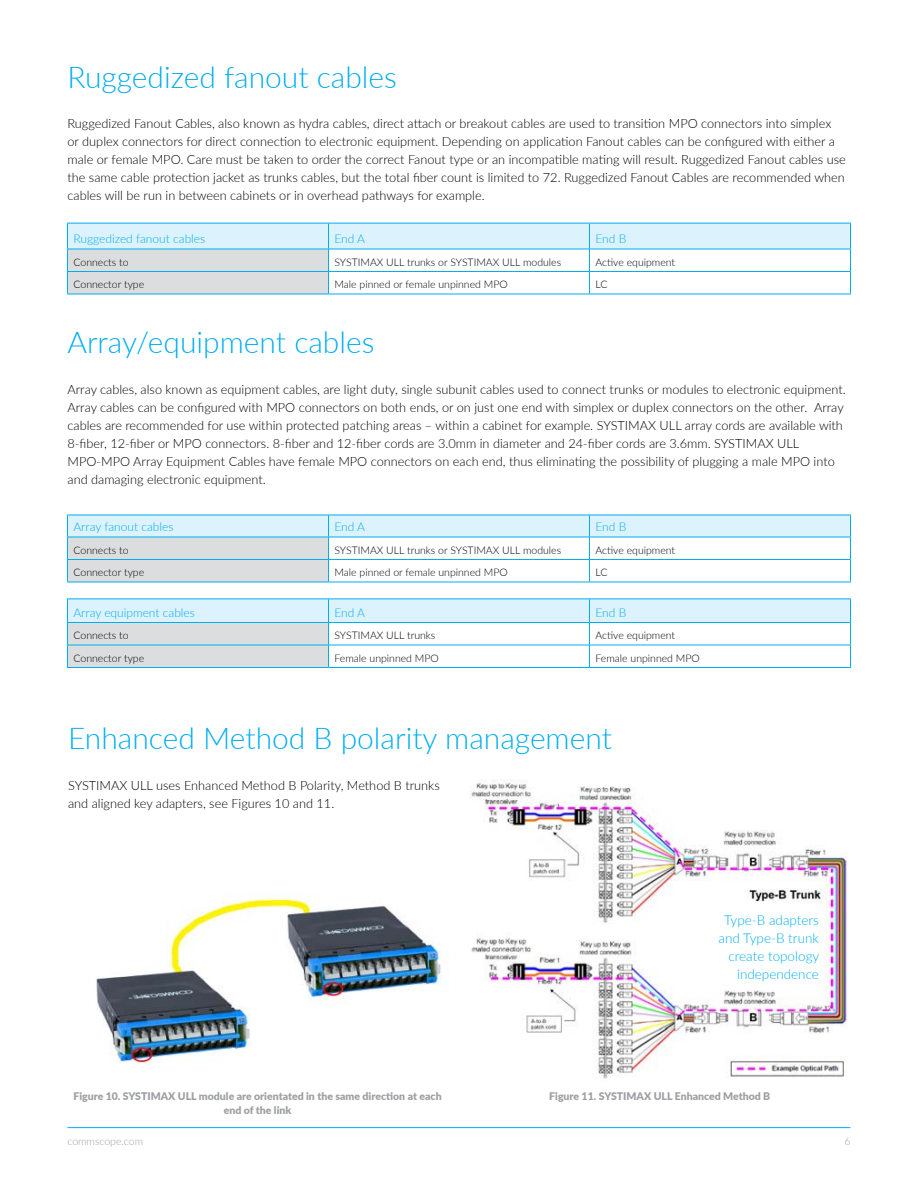
<style>
.page{position:relative;width:918px;height:1188px;background:#fff}
.page>*{position:absolute;margin:0;border:0;box-sizing:border-box;transform-origin:0 0}
.t1{font:300 30px "Lato";color:#00aeef}
.t2{font:300 13.5px/18px "Lato";color:#00aeef;text-align:right}
.t3{font:300 12.75px/18px "Lato";color:#000}
.t4{font:300 12px "Lato";color:#00aeef}
.t5{font:300 10.5px "Lato";color:#000}
.t6{font:900 10.5px/13.5px "Lato";color:#9d9fa2;text-align:center}
.t7{font:300 10.5px "Lato";color:#9d9fa2}
</style>
<div class="page">
<hr style="left:68px;top:1127px;width:782px;height:1px;background:#00aeef">
<svg style="left:67px;top:223px;width:784px;height:71px"></svg>
<hr style="left:67px;top:294px;width:261px;height:1px;background:#00aeef">
<hr style="left:328px;top:294px;width:262px;height:1px;background:#00aeef">
<hr style="left:590px;top:294px;width:261px;height:1px;background:#00aeef">
<svg style="left:67px;top:515px;width:784px;height:67px"></svg>
<hr style="left:67px;top:582px;width:261px;height:1px;background:#00aeef">
<hr style="left:328px;top:582px;width:262px;height:1px;background:#00aeef">
<hr style="left:590px;top:582px;width:261px;height:1px;background:#00aeef">
<hr style="left:67px;top:598px;width:261px;height:1px;background:#00aeef">
<hr style="left:328px;top:598px;width:262px;height:1px;background:#00aeef">
<hr style="left:590px;top:598px;width:261px;height:1px;background:#00aeef">
<svg style="left:67px;top:599px;width:784px;height:68px"></svg>
<hr style="left:67px;top:667px;width:261px;height:1px;background:#00aeef">
<hr style="left:328px;top:667px;width:262px;height:1px;background:#00aeef">
<hr style="left:590px;top:667px;width:261px;height:1px;background:#00aeef">
<img style="left:96px;top:893px;width:346px;height:170px">
<img style="left:470px;top:780px;width:377px;height:299px">
<h1 class="t1" style="left:68px;top:56px;width:331px">Ruggedized fanout cables</h1>
<p class="t3" style="left:68px;top:114px;width:780px">Ruggedized Fanout Cables, also known as hydra cables, direct attach or breakout cables are used to transition MPO connectors into simplex or duplex connectors for direct connection to electronic equipment. Depending on application Fanout cables can be configured with either a male or female MPO. Care must be taken to order the correct Fanout type or an incompatible mating will result. Ruggedized Fanout cables use the same cable protection jacket as trunks cables, but the total fiber count is limited to 72. Ruggedized Fanout Cables are recommended when cables will be run in between cabinets or in overhead pathways for example.</p>
<p class="t4" style="left:74px;top:230px;width:133px">Ruggedized fanout cables</p>
<p class="t4" style="left:334px;top:230px;width:32px">End A</p>
<p class="t4" style="left:596px;top:230px;width:32px">End B</p>
<p class="t5" style="left:74px;top:254px;width:57px">Connects to</p>
<p class="t5" style="left:334px;top:254px;width:228px">SYSTIMAX ULL trunks or SYSTIMAX ULL modules</p>
<p class="t5" style="left:595px;top:254px;width:81px">Active equipment</p>
<p class="t5" style="left:74px;top:277px;width:72px">Connector type</p>
<p class="t5" style="left:334px;top:277px;width:175px">Male pinned or female unpinned MPO</p>
<p class="t5" style="left:595px;top:277px;width:13px">LC</p>
<h1 class="t1" style="left:68px;top:322px;width:309px">Array/equipment cables</h1>
<p class="t3" style="left:68px;top:380px;width:780px">Array cables, also known as equipment cables, are light duty, single subunit cables used to connect trunks or modules to electronic equipment.<br>Array cables can be configured with MPO connectors on both ends, or on just one end with simplex or duplex connectors on the other. Array cables are recommended for use within protected patching areas – within a cabinet for example. SYSTIMAX ULL array cords are available with 8-fiber, 12-fiber or MPO connectors. 8-fiber and 12-fiber cords are 3.0mm in diameter and 24-fiber cords are 3.6mm. SYSTIMAX ULL MPO-MPO Array Equipment Cables have female MPO connectors on each end, thus eliminating the possibility of plugging a male MPO into and damaging electronic equipment.</p>
<p class="t4" style="left:74px;top:518px;width:102px">Array fanout cables</p>
<p class="t4" style="left:334px;top:518px;width:32px">End A</p>
<p class="t4" style="left:596px;top:518px;width:32px">End B</p>
<p class="t5" style="left:74px;top:542px;width:57px">Connects to</p>
<p class="t5" style="left:334px;top:542px;width:228px">SYSTIMAX ULL trunks or SYSTIMAX ULL modules</p>
<p class="t5" style="left:595px;top:542px;width:81px">Active equipment</p>
<p class="t5" style="left:74px;top:565px;width:72px">Connector type</p>
<p class="t5" style="left:334px;top:565px;width:175px">Male pinned or female unpinned MPO</p>
<p class="t5" style="left:595px;top:565px;width:13px">LC</p>
<p class="t4" style="left:74px;top:604px;width:123px">Array equipment cables</p>
<p class="t4" style="left:334px;top:604px;width:32px">End A</p>
<p class="t4" style="left:596px;top:604px;width:32px">End B</p>
<p class="t5" style="left:74px;top:628px;width:57px">Connects to</p>
<p class="t5" style="left:334px;top:628px;width:102px">SYSTIMAX ULL trunks</p>
<p class="t5" style="left:595px;top:628px;width:81px">Active equipment</p>
<p class="t5" style="left:74px;top:650px;width:72px">Connector type</p>
<p class="t5" style="left:334px;top:650px;width:106px">Female unpinned MPO</p>
<p class="t5" style="left:595px;top:650px;width:106px">Female unpinned MPO</p>
<h1 class="t1" style="left:68px;top:718px;width:545px">Enhanced Method B polarity management</h1>
<p class="t3" style="left:68px;top:776px;width:373px">SYSTIMAX ULL uses Enhanced Method B Polarity, Method B trunks and aligned key adapters, see Figures 10 and 11.</p>
<p class="t2" style="left:719px;top:910px;width:102px">Type-B adapters and Type-B trunk create topology independence</p>
<p class="t6" style="left:73px;top:1089px;width:370px">Figure 10. SYSTIMAX ULL module are orientated in the same direction at each end of the link</p>
<p class="t6" style="left:549px;top:1089px;width:223px">Figure 11. SYSTIMAX ULL Enhanced Method B</p>
<p class="t7" style="left:68px;top:1134px;width:77px">commscope.com</p>
<p class="t7" style="left:844px;top:1134px;width:8px">6</p>
</div>
